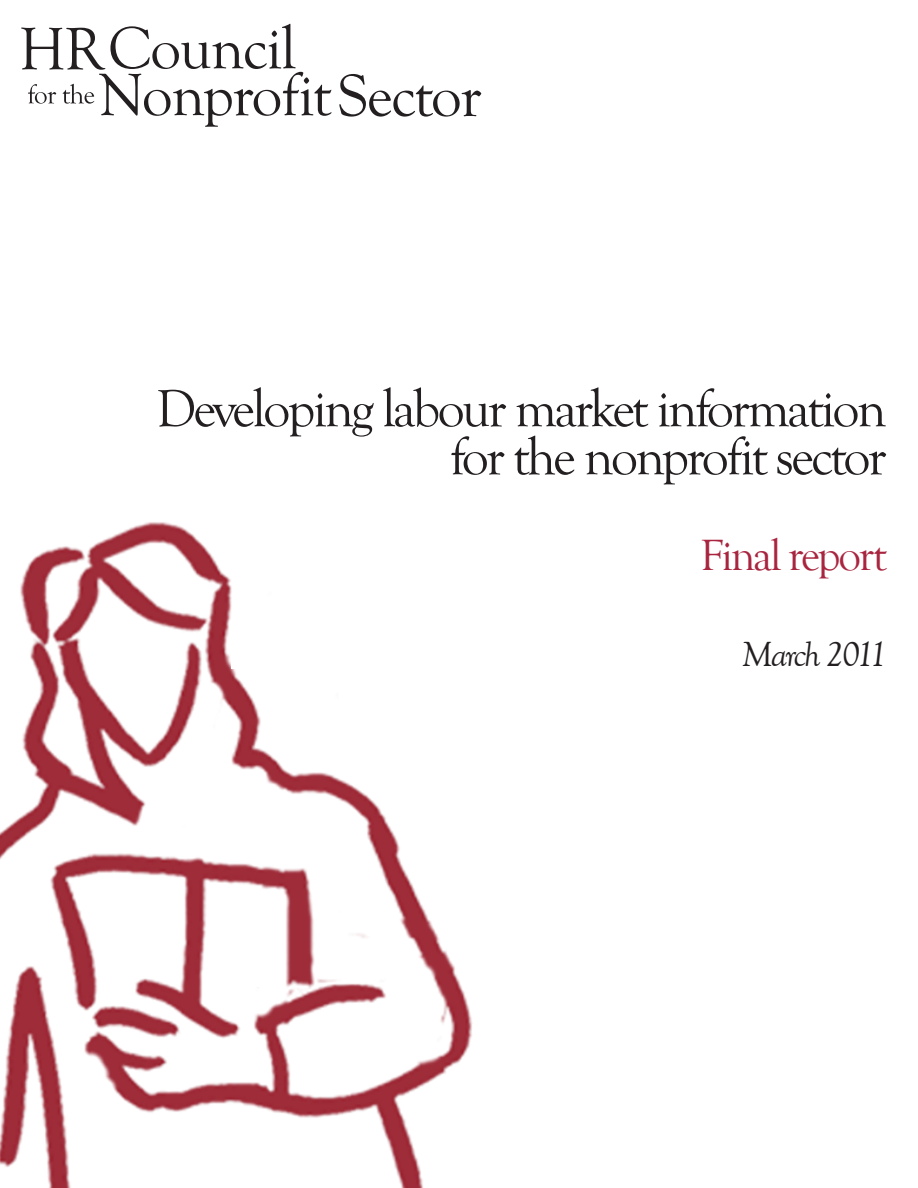
<style>
.page{position:relative;width:918px;height:1188px;background:#fff}
.page>*{position:absolute;margin:0;border:0;box-sizing:border-box;transform-origin:0 0}
._8_1-Chapter_heading{font:54px "Goudy Old Style T";letter-spacing:-.05em;color:#231f20}
._8_1-Chapter_heading-2{font:45px "Goudy Old Style T";letter-spacing:-.05em;color:#a9253f}
._8_1-Chapter_heading-3{font:italic 36px "Goudy Old Style T";letter-spacing:-.06em;color:#231f20}
</style>
<div class="page">
<img style="left:0;top:522px;width:473px;height:666px">
<svg style="left:339px;top:74px;width:142px;height:43px"></svg>
<svg style="left:21px;top:24px;width:311px;height:103px"></svg>
<div style="left:273px;top:511px;width:37px;height:166px;background:#fff"></div>
<div style="left:198px;top:732px;width:21px;height:115px;background:#fff"></div>
<div style="left:252px;top:920px;width:21px;height:67px;background:#fff"></div>
<div style="left:231px;top:620px;width:21px;height:49px;background:#fff"></div>
<p class="_8_1-Chapter_heading" style="left:156px;top:379px;width:732px">Developing labour market information</p>
<p class="_8_1-Chapter_heading" style="left:450px;top:427px;width:438px">for the nonprofit sector</p>
<p class="_8_1-Chapter_heading-2" style="left:700px;top:531px;width:188px">Final report</p>
<p class="_8_1-Chapter_heading-3" style="left:742px;top:635px;width:146px">March 2011</p>
</div>
